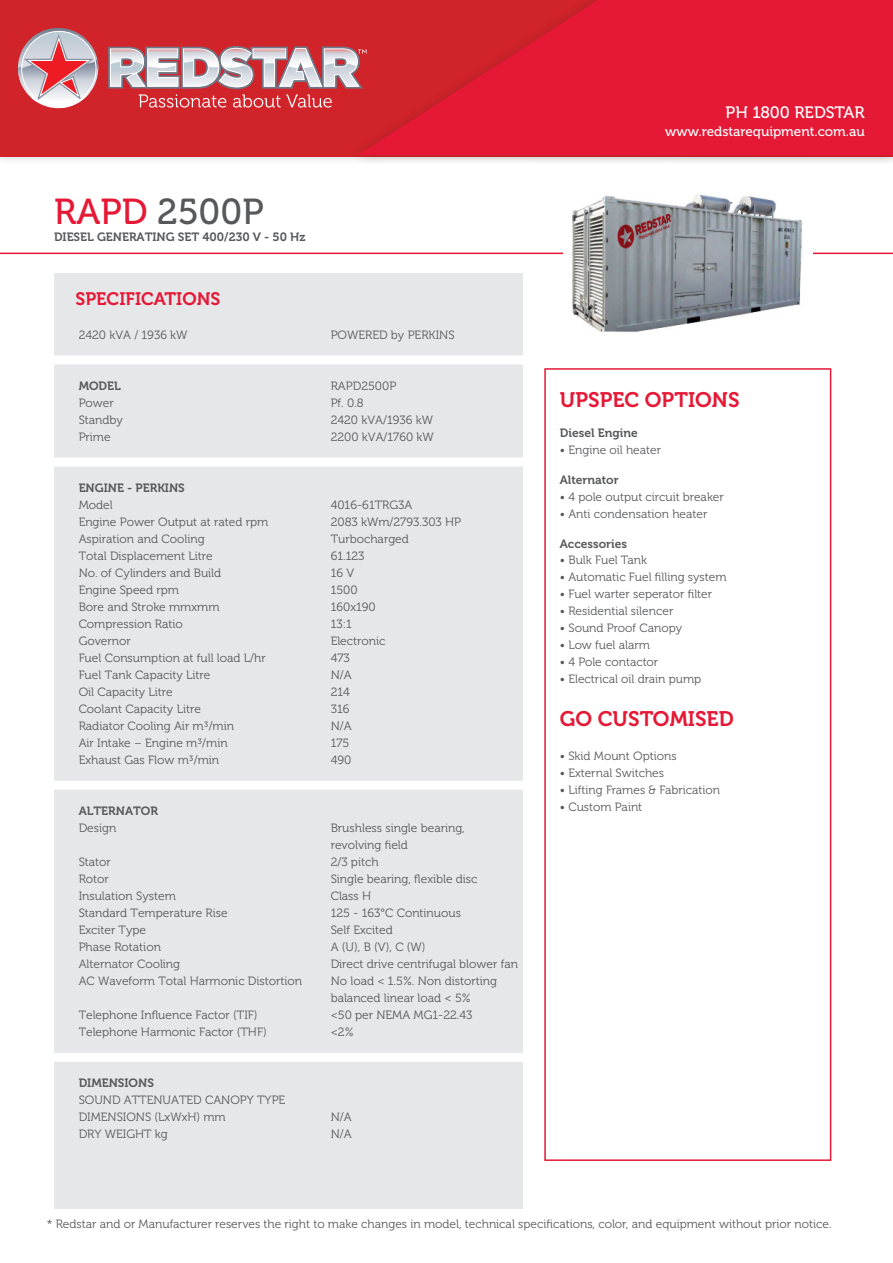
<style>
.page{position:relative;width:893px;height:1263px;background:#fff}
.page>*{position:absolute;margin:0;border:0;box-sizing:border-box;transform-origin:0 0}
.RS_Main_Head_Red{font:36px "Museo 500";color:#57585a}
.RS_Boxed_Copy_Heads{font:21px "Museo 700";color:#e51836}
.RS_Copy_Head_on_Grey{font:18px "Museo 700";color:#e51836}
.t1{font:16.5px "Museo 500";color:#fff}
.t2{font:13.5px "Museo 500";color:#fff}
.RS_Copy_U_Lc{font:12px/17px "Museo 300";color:#57585a}
.RS_Boxed_Bullets{font:12px "Museo 300";color:#57585a}
.RS_Copy_Caps_Bold__L{font:12px "Museo 700";color:#57585a}
.RS_Boxed_Copy_Bold{font:12px "Museo 700";color:#57585a}
.RS_Sub_Head_Grey{font:12px "Museo 700";color:#57585a}
.RS_Copy_Caps_Bold__L-2{font:12px "Museo 300";color:#57585a}
.s1{color:#e51836}
</style>
<div class="page">
<div style="left:0;top:0;width:893px;height:166px;background:#231f20;opacity:.22"></div>
<div style="left:0;top:0;width:893px;height:156px;background:#d1232a"></div>
<div style="left:350px;top:0;width:543px;height:165px;background:#231f20;opacity:.22"></div>
<svg style="left:358px;top:0;width:535px;height:156px;fill:#e51836"></svg>
<hr style="left:0;top:253px;width:893px;height:1px;background:#e51836">
<img style="left:18px;top:28px;width:80px;height:80px;border-radius:40px">
<img style="left:18px;top:59px;width:4px;height:27px">
<img style="left:22px;top:61px;width:2px;height:28px">
<svg style="left:24px;top:34px;width:342px;height:85px"></svg>
<div style="left:54px;top:273px;width:468px;height:936px;background:#e6e7e9"></div>
<div style="left:544px;top:368px;width:287px;height:793px;border:2px solid #e51836"></div>
<div style="left:49px;top:355px;width:482px;height:9px;background:#fff"></div>
<div style="left:49px;top:457px;width:482px;height:9px;background:#fff"></div>
<div style="left:49px;top:781px;width:482px;height:9px;background:#fff"></div>
<div style="left:49px;top:1053px;width:482px;height:9px;background:#fff"></div>
<img style="left:563px;top:194px;width:250px;height:138px">
<p class="RS_Main_Head_Red" style="left:54px;top:192px;width:211px"><span class="s1">RAPD</span> 2500P</p>
<p class="RS_Sub_Head_Grey" style="left:54px;top:230px;width:253px">DIESEL GENERATING SET 400/230 V - 50 Hz</p>
<p class="RS_Copy_Head_on_Grey" style="left:75px;top:289px;width:147px">SPECIFICATIONS</p>
<p class="RS_Copy_U_Lc" style="left:79px;top:327px;width:110px">2420 kVA / 1936 kW</p>
<p class="RS_Copy_U_Lc" style="left:331px;top:327px;width:125px">POWERED by PERKINS</p>
<p class="RS_Copy_Caps_Bold__L" style="left:79px;top:379px;width:44px">MODEL</p>
<p class="RS_Copy_Caps_Bold__L-2" style="left:331px;top:379px;width:67px">RAPD2500P</p>
<p class="RS_Copy_U_Lc" style="left:79px;top:395px;width:37px">Power</p>
<p class="RS_Copy_U_Lc" style="left:331px;top:395px;width:35px">Pf. 0.8</p>
<p class="RS_Copy_U_Lc" style="left:79px;top:412px;width:46px">Standby</p>
<p class="RS_Copy_U_Lc" style="left:331px;top:412px;width:104px">2420 kVA/1936 kW</p>
<p class="RS_Copy_U_Lc" style="left:79px;top:429px;width:34px">Prime</p>
<p class="RS_Copy_U_Lc" style="left:331px;top:429px;width:105px">2200 kVA/1760 kW</p>
<p class="RS_Copy_Caps_Bold__L" style="left:79px;top:481px;width:108px">ENGINE - PERKINS</p>
<p class="RS_Copy_U_Lc" style="left:79px;top:497px;width:36px">Model</p>
<p class="RS_Copy_U_Lc" style="left:331px;top:497px;width:83px">4016-61TRG3A</p>
<p class="RS_Copy_U_Lc" style="left:79px;top:514px;width:191px">Engine Power Output at rated rpm</p>
<p class="RS_Copy_U_Lc" style="left:331px;top:514px;width:132px">2083 kWm/2793.303 HP</p>
<p class="RS_Copy_U_Lc" style="left:79px;top:531px;width:127px">Aspiration and Cooling</p>
<p class="RS_Copy_U_Lc" style="left:331px;top:531px;width:80px">Turbocharged</p>
<p class="RS_Copy_U_Lc" style="left:79px;top:548px;width:136px">Total Displacement Litre</p>
<p class="RS_Copy_U_Lc" style="left:331px;top:548px;width:35px">61.123</p>
<p class="RS_Copy_U_Lc" style="left:79px;top:565px;width:144px">No. of Cylinders and Build</p>
<p class="RS_Copy_U_Lc" style="left:331px;top:565px;width:25px">16 V</p>
<p class="RS_Copy_U_Lc" style="left:79px;top:582px;width:102px">Engine Speed rpm</p>
<p class="RS_Copy_U_Lc" style="left:331px;top:582px;width:28px">1500</p>
<p class="RS_Copy_U_Lc" style="left:79px;top:599px;width:142px">Bore and Stroke mmxmm</p>
<p class="RS_Copy_U_Lc" style="left:331px;top:599px;width:47px">160x190</p>
<p class="RS_Copy_U_Lc" style="left:79px;top:616px;width:106px">Compression Ratio</p>
<p class="RS_Copy_U_Lc" style="left:331px;top:616px;width:23px">13:1</p>
<p class="RS_Copy_U_Lc" style="left:79px;top:633px;width:54px">Governor</p>
<p class="RS_Copy_U_Lc" style="left:331px;top:633px;width:56px">Electronic</p>
<p class="RS_Copy_U_Lc" style="left:79px;top:650px;width:189px">Fuel Consumption at full load L/hr</p>
<p class="RS_Copy_U_Lc" style="left:331px;top:650px;width:21px">473</p>
<p class="RS_Copy_U_Lc" style="left:79px;top:667px;width:133px">Fuel Tank Capacity Litre</p>
<p class="RS_Copy_U_Lc" style="left:331px;top:667px;width:22px">N/A</p>
<p class="RS_Copy_U_Lc" style="left:79px;top:684px;width:96px">Oil Capacity Litre</p>
<p class="RS_Copy_U_Lc" style="left:331px;top:684px;width:21px">214</p>
<p class="RS_Copy_U_Lc" style="left:79px;top:701px;width:124px">Coolant Capacity Litre</p>
<p class="RS_Copy_U_Lc" style="left:331px;top:701px;width:20px">316</p>
<p class="RS_Copy_U_Lc" style="left:79px;top:718px;width:157px">Radiator Cooling Air m³/min</p>
<p class="RS_Copy_U_Lc" style="left:331px;top:718px;width:22px">N/A</p>
<p class="RS_Copy_U_Lc" style="left:79px;top:735px;width:151px">Air Intake – Engine m³/min</p>
<p class="RS_Copy_U_Lc" style="left:331px;top:735px;width:20px">175</p>
<p class="RS_Copy_U_Lc" style="left:79px;top:752px;width:142px">Exhaust Gas Flow m³/min</p>
<p class="RS_Copy_U_Lc" style="left:331px;top:752px;width:22px">490</p>
<p class="RS_Copy_Caps_Bold__L" style="left:79px;top:804px;width:81px">ALTERNATOR</p>
<p class="RS_Copy_U_Lc" style="left:79px;top:820px;width:39px">Design</p>
<p class="RS_Copy_U_Lc" style="left:331px;top:820px;width:136px">Brushless single bearing,</p>
<p class="RS_Copy_U_Lc" style="left:331px;top:837px;width:79px">revolving field</p>
<p class="RS_Copy_U_Lc" style="left:79px;top:854px;width:34px">Stator</p>
<p class="RS_Copy_U_Lc" style="left:331px;top:854px;width:49px">2/3 pitch</p>
<p class="RS_Copy_U_Lc" style="left:79px;top:871px;width:32px">Rotor</p>
<p class="RS_Copy_U_Lc" style="left:331px;top:871px;width:148px">Single bearing, flexible disc</p>
<p class="RS_Copy_U_Lc" style="left:79px;top:888px;width:99px">Insulation System</p>
<p class="RS_Copy_U_Lc" style="left:331px;top:888px;width:42px">Class H</p>
<p class="RS_Copy_U_Lc" style="left:79px;top:905px;width:151px">Standard Temperature Rise</p>
<p class="RS_Copy_U_Lc" style="left:331px;top:905px;width:132px">125 - 163°C Continuous</p>
<p class="RS_Copy_U_Lc" style="left:79px;top:922px;width:69px">Exciter Type</p>
<p class="RS_Copy_U_Lc" style="left:331px;top:922px;width:64px">Self Excited</p>
<p class="RS_Copy_U_Lc" style="left:79px;top:939px;width:84px">Phase Rotation</p>
<p class="RS_Copy_U_Lc" style="left:331px;top:939px;width:96px">A (U), B (V), C (W)</p>
<p class="RS_Copy_U_Lc" style="left:79px;top:956px;width:103px">Alternator Cooling</p>
<p class="RS_Copy_U_Lc" style="left:331px;top:956px;width:189px">Direct drive centrifugal blower fan</p>
<p class="RS_Copy_U_Lc" style="left:79px;top:973px;width:225px">AC Waveform Total Harmonic Distortion</p>
<p class="RS_Copy_U_Lc" style="left:331px;top:973px;width:168px">No load &lt; 1.5%. Non distorting balanced linear load &lt; 5%</p>
<p class="RS_Copy_U_Lc" style="left:79px;top:1007px;width:180px">Telephone Influence Factor (TIF)</p>
<p class="RS_Copy_U_Lc" style="left:331px;top:1007px;width:143px">&lt;50 per NEMA MG1-22.43</p>
<p class="RS_Copy_U_Lc" style="left:79px;top:1024px;width:190px">Telephone Harmonic Factor (THF)</p>
<p class="RS_Copy_U_Lc" style="left:331px;top:1024px;width:24px">&lt;2%</p>
<p class="RS_Copy_Caps_Bold__L" style="left:79px;top:1076px;width:77px">DIMENSIONS</p>
<p class="RS_Copy_U_Lc" style="left:79px;top:1092px;width:208px">SOUND ATTENUATED CANOPY TYPE</p>
<p class="RS_Copy_U_Lc" style="left:79px;top:1109px;width:149px">DIMENSIONS (LxWxH) mm</p>
<p class="RS_Copy_U_Lc" style="left:331px;top:1109px;width:22px">N/A</p>
<p class="RS_Copy_U_Lc" style="left:79px;top:1126px;width:91px">DRY WEIGHT kg</p>
<p class="RS_Copy_U_Lc" style="left:331px;top:1126px;width:22px">N/A</p>
<p class="t1" style="left:726px;top:103px;width:141px">PH 1800 REDSTAR</p>
<p class="t2" style="left:665px;top:124px;width:201px">www.redstarequipment.com.au</p>
<p class="RS_Boxed_Copy_Heads" style="left:560px;top:388px;width:181px">UPSPEC OPTIONS</p>
<p class="RS_Boxed_Copy_Bold" style="left:560px;top:427px;width:79px">Diesel Engine</p>
<p class="RS_Boxed_Bullets" style="left:560px;top:443px;width:103px">• Engine oil heater</p>
<p class="RS_Boxed_Copy_Bold" style="left:560px;top:473px;width:60px">Alternator</p>
<p class="RS_Boxed_Bullets" style="left:560px;top:490px;width:165px">• 4 pole output circuit breaker</p>
<p class="RS_Boxed_Bullets" style="left:560px;top:507px;width:149px">• Anti condensation heater</p>
<p class="RS_Boxed_Copy_Bold" style="left:560px;top:537px;width:69px">Accessories</p>
<p class="RS_Boxed_Bullets" style="left:560px;top:554px;width:89px">• Bulk Fuel Tank</p>
<p class="RS_Boxed_Bullets" style="left:560px;top:571px;width:168px">• Automatic Fuel filling system</p>
<p class="RS_Boxed_Bullets" style="left:560px;top:588px;width:154px">• Fuel warter seperator filter</p>
<p class="RS_Boxed_Bullets" style="left:560px;top:605px;width:115px">• Residential silencer</p>
<p class="RS_Boxed_Bullets" style="left:560px;top:622px;width:124px">• Sound Proof Canopy</p>
<p class="RS_Boxed_Bullets" style="left:560px;top:639px;width:92px">• Low fuel alarm</p>
<p class="RS_Boxed_Bullets" style="left:560px;top:656px;width:100px">• 4 Pole contactor</p>
<p class="RS_Boxed_Bullets" style="left:560px;top:673px;width:143px">• Electrical oil drain pump</p>
<p class="RS_Boxed_Copy_Heads" style="left:560px;top:707px;width:175px">GO CUSTOMISED</p>
<p class="RS_Boxed_Bullets" style="left:560px;top:749px;width:118px">• Skid Mount Options</p>
<p class="RS_Boxed_Bullets" style="left:560px;top:766px;width:106px">• External Switches</p>
<p class="RS_Boxed_Bullets" style="left:560px;top:783px;width:162px">• Lifting Frames &amp; Fabrication</p>
<p class="RS_Boxed_Bullets" style="left:560px;top:800px;width:84px">• Custom Paint</p>
<p class="RS_Copy_U_Lc" style="left:47px;top:1215px;width:786px">* Redstar and or Manufacturer reserves the right to make changes in model, technical specifications, color, and equipment without prior notice.</p>
</div>
